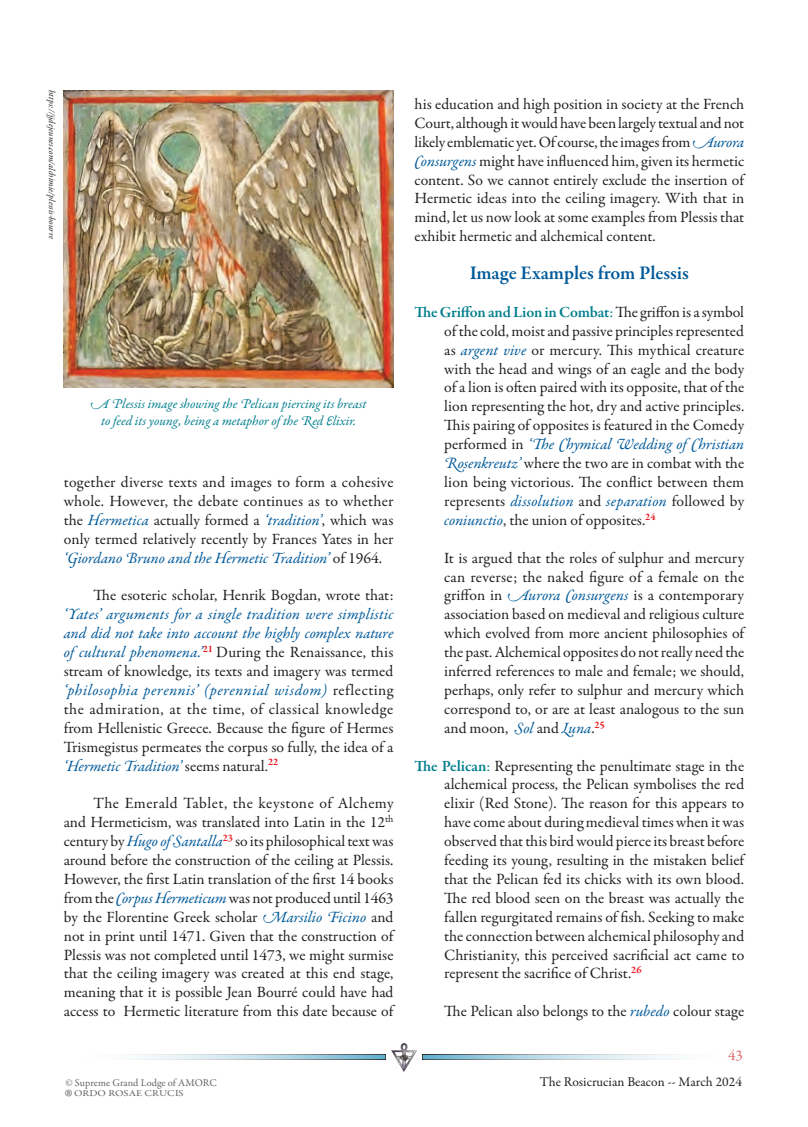
<style>
.page{position:relative;width:808px;height:1127px;background:#fff}
.page>*{position:absolute;margin:0;border:0;box-sizing:border-box;transform-origin:0 0}
.t1{font:30px "Garamond Premr Pro";color:#636466}
.Heading_2{font:600 19.5px "Garamond Premr Pro";color:#005a99}
.b1_first_para{font:15.75px/18.9px "Garamond Premr Pro";color:#231f20;text-align:justify}
.b1{font:15.75px/18.9px "Garamond Premr Pro";color:#231f20;text-align:justify}
.t2{font:15px "Garamond Premr Pro";color:#dd6061}
.Caption2{font:italic 13.5px/16.5px "Garamond Premr Pro";letter-spacing:-.005em;color:#007e8d;text-align:center}
.t3{font:13.5px "Garamond Premr Pro";color:#231f20}
.t4{font:10.5px "Garamond Premr Pro";color:#636466}
.Image_source{font:italic 9px "Garamond Premr Pro";letter-spacing:-.005em;color:#231f20}
.t5{font:9px "Garamond Premr Pro";color:#636466;scale:1.2 1}
.s1{font-style:italic;color:#005a99}
.s2{font-weight:600;color:#007e8d}
.s3{color:#007e8d}
</style>
<div class="page">
<img style="left:392px;top:1043px;width:24px;height:29px">
<svg style="left:134px;top:1054px;width:252px;height:6px;background:#b4cbd5"></svg>
<svg style="left:422px;top:1054px;width:253px;height:6px;background:#b3cbd4"></svg>
<img style="left:64px;top:90px;width:329px;height:297px">
<p class="Image_source" style="left:58px;top:90px;width:150px;rotate:90deg">https://jjdejeunes.com/alchimie/plessis-bourre</p>
<p class="Caption2" style="left:91px;top:396px;width:277px">A Plessis image showing the Pelican piercing its breast to feed its young, being a metaphor of the Red Elixir.</p>
<p class="b1_first_para" style="left:64px;top:473px;width:331px">together diverse texts and images to form a cohesive whole. However, the debate continues as to whether the <span class="s1">Hermetica</span> actually formed a <span class="s1">‘tradition’</span>, which was only termed relatively recently by Frances Yates in her <span class="s1">‘Giordano Bruno and the Hermetic Tradition’</span> of 1964.</p>
<p class="b1" style="left:64px;top:586px;width:331px;text-indent:30px">The esoteric scholar, Henrik Bogdan, wrote that: <span class="s1">‘Yates’ arguments for a single tradition were simplistic and did not take into account the highly complex nature of cultural phenomena.’</span><sup>21</sup> During the Renaissance, this stream of knowledge, its texts and imagery was termed <span class="s1">‘philosophia perennis’ (perennial wisdom)</span> reflecting the admiration, at the time, of classical knowledge from Hellenistic Greece. Because the figure of Hermes Trismegistus permeates the corpus so fully, the idea of a <span class="s1">‘Hermetic Tradition’</span> seems natural.<sup>22</sup></p>
<p class="b1" style="left:64px;top:794px;width:331px;text-indent:30px">The Emerald Tablet, the keystone of Alchemy and Hermeticism, was translated into Latin in the 12<sup>th </sup>century by <span class="s1">Hugo of Santalla</span><sup>23</sup> so its philosophical text was around before the construction of the ceiling at Plessis.<br>However, the first Latin translation of the first 14 books from the <span class="s1">Corpus Hermeticum</span>was not produced until 1463 by the Florentine Greek scholar <span class="s1">Marsilio Ficino</span> and not in print until 1471. Given that the construction of Plessis was not completed until 1473, we might surmise that the ceiling imagery was created at this end stage, meaning that it is possible Jean Bourré could have had access to Hermetic literature from this date because of</p>
<p class="b1" style="left:414px;top:95px;width:331px">his education and high position in society at the French Court, although it would have been largely textual and not likely emblematic yet. Of course, the images from <span class="s1">Aurora Consurgens</span> might have influenced him, given its hermetic content. So we cannot entirely exclude the insertion of Hermetic ideas into the ceiling imagery. With that in mind, let us now look at some examples from Plessis that exhibit hermetic and alchemical content.</p>
<p class="Heading_2" style="left:470px;top:261px;width:221px">Image Examples from Plessis</p>
<p class="b1_first_para" style="left:444px;top:303px;width:301px;text-indent:-30px"><span class="s2">The Griffon and Lion in Combat</span><span class="s3">:</span> The griffon is a symbol of the cold, moist and passive principles represented as <span class="s1">argent vive</span> or mercury. This mythical creature with the head and wings of an eagle and the body of a lion is often paired with its opposite, that of the lion representing the hot, dry and active principles.<br>This pairing of opposites is featured in the Comedy performed in <span class="s1">‘The Chymical Wedding of Christian Rosenkreutz’</span> where the two are in combat with the lion being victorious. The conflict between them represents <span class="s1">dissolution</span> and <span class="s1">separation</span> followed by <span class="s1">coniunctio</span>, the union of opposites.<sup>24</sup></p>
<p class="b1_first_para" style="left:444px;top:548px;width:302px">It is argued that the roles of sulphur and mercury can reverse; the naked figure of a female on the griffon in <span class="s1">Aurora Consurgens</span> is a contemporary association based on medieval and religious culture which evolved from more ancient philosophies of the past. Alchemical opposites do not really need the inferred references to male and female; we should, perhaps, only refer to sulphur and mercury which correspond to, or are at least analogous to the sun and moon, <span class="s1">Sol</span> and <span class="s1">Luna</span>.<sup>25</sup></p>
<p class="b1_first_para" style="left:444px;top:756px;width:301px;text-indent:-30px"><span class="s2">The Pelican</span><span class="s3">:</span> Representing the penultimate stage in the alchemical process, the Pelican symbolises the red elixir (Red Stone). The reason for this appears to have come about during medieval times when it was observed that this bird would pierce its breast before feeding its young, resulting in the mistaken belief that the Pelican fed its chicks with its own blood.<br>The red blood seen on the breast was actually the fallen regurgitated remains of fish. Seeking to make the connection between alchemical philosophy and Christianity, this perceived sacrificial act came to represent the sacrifice of Christ.<sup>26</sup></p>
<p class="b1" style="left:444px;top:1002px;width:301px">The Pelican also belongs to the <span class="s1">rubedo</span> colour stage</p>
<p class="t2" style="left:728px;top:1046px;width:16px">43</p>
<p class="t4" style="left:65px;top:1077px;width:153px">© Supreme Grand Lodge of AMORC</p>
<p class="t3" style="left:540px;top:1074px;width:204px">The Rosicrucian Beacon -- March 2024</p>
<h1 class="t1" style="left:65px;top:1081px;width:8px">®</h1>
<p class="t5" style="left:74px;top:1087px;width:93px">ORDO ROSAE CRUCIS</p>
</div>
